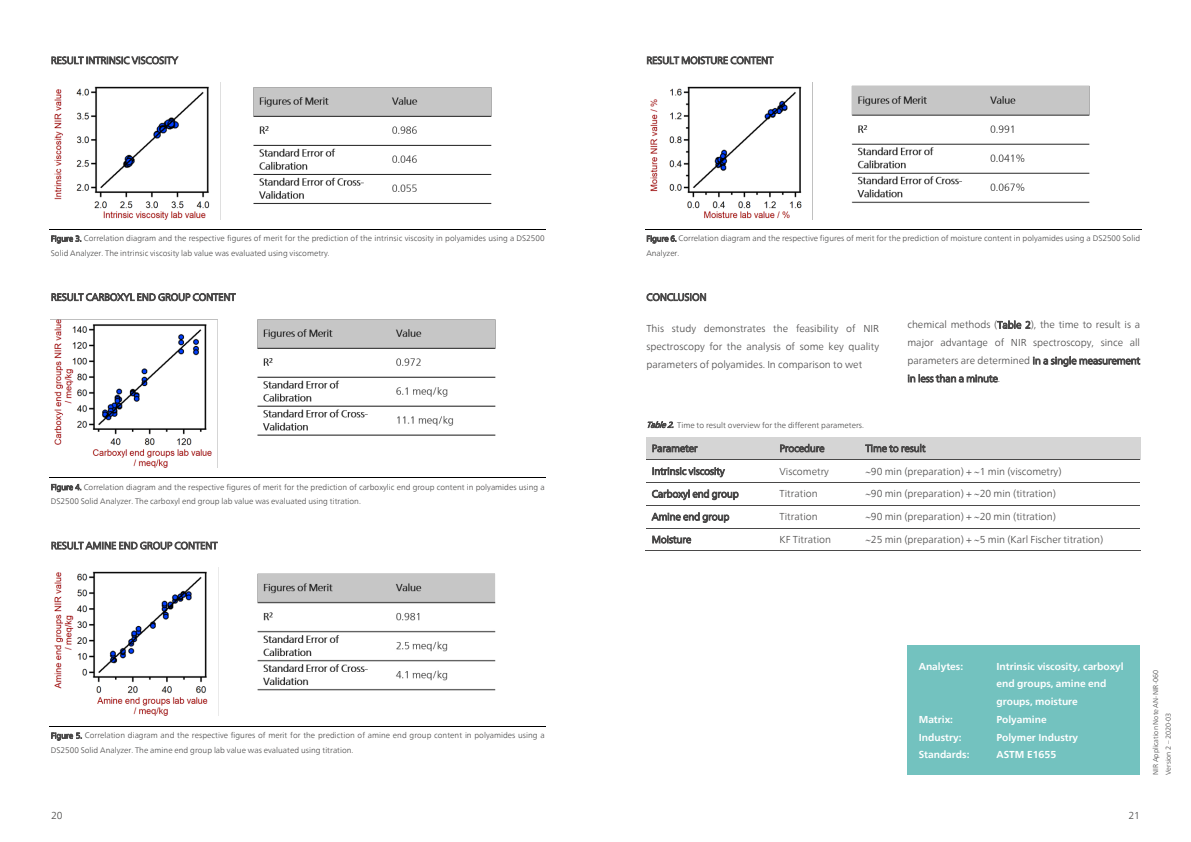
<style>
.page{position:relative;width:1191px;height:842px;background:#fff}
.page>*{position:absolute;margin:0;border:0;box-sizing:border-box;transform-origin:0 0}
.t1{font:11px "Work Sans";color:#000}
.t2{font:300 10px/17.9px "Neue Frutiger World";letter-spacing:-.005em;color:#4a4949;text-align:justify}
.t3{font:700 10px/17.9px "Neue Frutiger World";color:#fff}
.Pagina_left-site{font:300 10px "Neue Frutiger World";color:#4a4a49}
.t4{font:300 8px/14.3px "Neue Frutiger World";color:#4a4949}
.t5{font:300 7px/12.7px "Neue Frutiger World";color:#4a4949}
.s1{font-style:italic}
</style>
<div class="page">
<hr style="left:49px;top:229px;width:497px;height:1px;background:#000">
<hr style="left:49px;top:478px;width:497px;height:1px;background:#000">
<hr style="left:49px;top:726px;width:497px;height:1px;background:#000">
<img style="left:54px;top:82px;width:437px;height:137px">
<img style="left:51px;top:319px;width:444px;height:148px">
<img style="left:54px;top:567px;width:442px;height:148px">
<hr style="left:645px;top:229px;width:496px;height:1px;background:#000">
<div style="left:646px;top:437px;width:128px;height:22px;background:#d5d5d5"></div>
<div style="left:774px;top:437px;width:86px;height:22px;background:#d5d5d5"></div>
<div style="left:860px;top:437px;width:280px;height:22px;background:#d5d5d5"></div>
<hr style="left:646px;top:459px;width:128px;height:1px;background:#4a4949">
<hr style="left:774px;top:459px;width:86px;height:1px;background:#4a4949">
<hr style="left:860px;top:459px;width:280px;height:1px;background:#4a4949">
<hr style="left:646px;top:482px;width:128px;height:1px;background:#4a4949">
<hr style="left:774px;top:482px;width:86px;height:1px;background:#4a4949">
<hr style="left:860px;top:482px;width:280px;height:1px;background:#4a4949">
<hr style="left:646px;top:505px;width:128px;height:1px;background:#4a4949">
<hr style="left:774px;top:505px;width:86px;height:1px;background:#4a4949">
<hr style="left:860px;top:505px;width:280px;height:1px;background:#4a4949">
<hr style="left:646px;top:528px;width:128px;height:1px;background:#4a4949">
<hr style="left:774px;top:528px;width:86px;height:1px;background:#4a4949">
<hr style="left:860px;top:528px;width:280px;height:1px;background:#4a4949">
<hr style="left:645px;top:551px;width:129px;height:1px;background:#4a4949">
<hr style="left:774px;top:551px;width:86px;height:1px;background:#4a4949">
<hr style="left:860px;top:551px;width:280px;height:1px;background:#4a4949">
<img style="left:650px;top:82px;width:440px;height:137px">
<div style="left:907px;top:645px;width:233px;height:130px;background:#73c2bf"></div>
<p class="t2" style="left:51px;top:51px;width:129px">RESULT INTRINSIC VISCOSITY</p>
<p class="t2" style="left:646px;top:51px;width:128px">RESULT MOISTURE CONTENT</p>
<p class="t4" style="left:51px;top:232px;width:495px">Figure 3. Correlation diagram and the respective figures of merit for the prediction of the intrinsic viscosity in polyamides using a DS2500<br>Solid Analyzer. The intrinsic viscosity lab value was evaluated using viscometry.</p>
<p class="t2" style="left:51px;top:288px;width:186px">RESULT CARBOXYL END GROUP CONTENT</p>
<p class="t4" style="left:51px;top:480px;width:495px">Figure 4. Correlation diagram and the respective figures of merit for the prediction of carboxylic end group content in polyamides using a<br>DS2500 Solid Analyzer. The carboxyl end group lab value was evaluated using titration.</p>
<p class="t2" style="left:51px;top:537px;width:168px">RESULT AMINE END GROUP CONTENT</p>
<p class="t4" style="left:646px;top:232px;width:495px">Figure 6. Correlation diagram and the respective figures of merit for the prediction of moisture content in polyamides using a DS2500 Solid<br>Analyzer.</p>
<p class="t2" style="left:646px;top:288px;width:62px">CONCLUSION</p>
<p class="t2" style="left:646px;top:320px;width:234px">This study demonstrates the feasibility of NIR spectroscopy for the analysis of some key quality parameters of polyamides. In comparison to wet</p>
<p class="t2" style="left:907px;top:316px;width:234px">chemical methods (Table 2), the time to result is a major advantage of NIR spectroscopy, since all parameters are determined in a single measurement in less than a minute.</p>
<p class="t4" style="left:646px;top:418px;width:219px"><span class="s1">Table2.</span>Time to result overview for the different parameters.</p>
<p class="t2" style="left:652px;top:439px;width:47px">Parameter</p>
<p class="t2" style="left:779px;top:439px;width:47px">Procedure</p>
<p class="t2" style="left:865px;top:439px;width:62px">Time to result</p>
<p class="t2" style="left:652px;top:462px;width:74px">Intrinsic viscosity</p>
<p class="t2" style="left:779px;top:462px;width:51px">Viscometry</p>
<p class="t2" style="left:865px;top:462px;width:198px">∼90 min (preparation) + ∼1 min (viscometry)</p>
<p class="t2" style="left:652px;top:485px;width:88px">Carboxyl end group</p>
<p class="t2" style="left:779px;top:485px;width:40px">Titration</p>
<p class="t2" style="left:865px;top:485px;width:192px">∼90 min (preparation) + ∼20 min (titration)</p>
<p class="t2" style="left:652px;top:508px;width:79px">Amine end group</p>
<p class="t2" style="left:779px;top:508px;width:40px">Titration</p>
<p class="t2" style="left:865px;top:508px;width:192px">∼90 min (preparation) + ∼20 min (titration)</p>
<p class="t2" style="left:652px;top:531px;width:41px">Moisture</p>
<p class="t2" style="left:779px;top:531px;width:53px">KF Titration</p>
<p class="t2" style="left:865px;top:531px;width:239px">∼25 min (preparation) + ∼5 min (Karl Fischer titration)</p>
<p class="t4" style="left:51px;top:728px;width:495px">Figure 5. Correlation diagram and the respective figures of merit for the prediction of amine end group content in polyamides using a<br>DS2500 Solid Analyzer. The amine end group lab value was evaluated using titration.</p>
<p class="t3" style="left:918px;top:657px;width:46px">Analytes:</p>
<p class="t3" style="left:996px;top:657px;width:129px">Intrinsic viscosity, carboxyl end groups, amine end groups, moisture</p>
<p class="t3" style="left:918px;top:710px;width:36px">Matrix:</p>
<p class="t3" style="left:996px;top:710px;width:52px">Polyamine</p>
<p class="t3" style="left:918px;top:728px;width:44px">Industry:</p>
<p class="t3" style="left:996px;top:728px;width:83px">Polymer Industry</p>
<p class="t3" style="left:918px;top:746px;width:52px">Standards:</p>
<p class="t3" style="left:996px;top:746px;width:62px">ASTM E1655</p>
<p class="Pagina_left-site" style="left:51px;top:808px;width:13px">20</p>
<p class="Pagina_left-site" style="left:1128px;top:808px;width:13px">21</p>
<p class="t1" style="left:1122px;top:810px;width:12px">21</p>
<p class="t5" style="left:1149px;top:775px;width:106px;rotate:-90deg">NIR Application Note AN-NIR-060<br>Version 2 – 2020-03</p>
</div>
